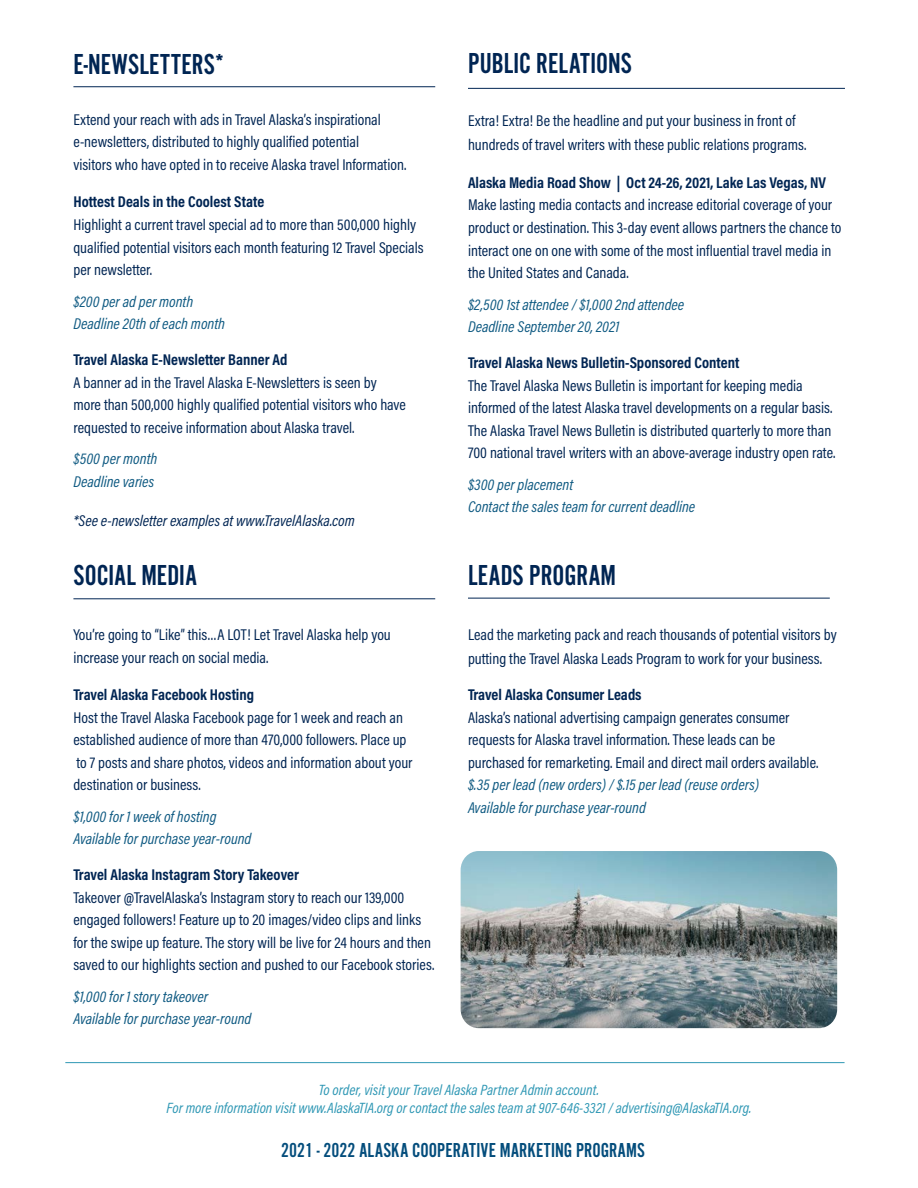
<style>
.page{position:relative;width:918px;height:1188px;background:#fff}
.page>*{position:absolute;margin:0;border:0;box-sizing:border-box;transform-origin:0 0}
.Body_Copy{font:30px "Alternate Got No 2 D";color:#002553}
.t1{font:21px "Alternate Got No 2 D";color:#044d7c}
.Body_Copy-2{font:15.75px/22.5px "Acumin Pro Cond";color:#002553}
.Body_Copy-3{font:italic 15.75px/22.5px "Acumin Pro Cond";color:#0f5a82}
.Body_Copy-4{font:italic 15.75px "Acumin Pro Cond";color:#002553}
.Body_Copy-5{font:italic 15px/18px "Acumin Pro Cond";color:#2e97b4;text-align:center}
.s1{font-weight:700}
</style>
<div class="page">
<hr style="left:65px;top:1062px;width:780px;height:1px;background:#2e97b4">
<hr style="left:468px;top:88px;width:377px;height:1px;background:#002553">
<hr style="left:73px;top:86px;width:362px;height:1px;background:#002553">
<hr style="left:73px;top:598px;width:362px;height:1px;background:#002553">
<hr style="left:468px;top:598px;width:362px;height:1px;background:#002553">
<img style="left:461px;top:851px;width:376px;height:177px">
<p class="Body_Copy" style="left:73px;top:48px;width:152px">E-NEWSLETTERS*</p>
<p class="Body_Copy-2" style="left:73px;top:108px;width:309px">Extend your reach with ads in Travel Alaska’s inspirational</p>
<p class="Body_Copy-2" style="left:73px;top:130px;width:334px">e-newsletters, distributed to highly qualified potential<br>visitors who have opted in to receive Alaska travel Information.</p>
<p class="Body_Copy-2" style="left:73px;top:191px;width:352px"><span class="s1">Hottest Deals in the Coolest State<br></span>Highlight a current travel special ad to more than 500,000 highly qualified potential visitors each month featuring 12 Travel Specials per newsletter.</p>
<p class="Body_Copy-3" style="left:73px;top:290px;width:153px">$200 per ad per month<br>Deadline 20th of each month</p>
<p class="Body_Copy-2" style="left:73px;top:348px;width:334px"><span class="s1">Travel Alaska E-Newsletter Banner Ad<br></span>A banner ad in the Travel Alaska E-Newsletters is seen by more than 500,000 highly qualified potential visitors who have requested to receive information about Alaska travel.</p>
<p class="Body_Copy-3" style="left:73px;top:447px;width:85px">$500 per month</p>
<p class="Body_Copy-3" style="left:73px;top:470px;width:82px">Deadline varies</p>
<p class="Body_Copy-4" style="left:73px;top:510px;width:283px">*See e-newsletter examples at www.TravelAlaska.com</p>
<p class="Body_Copy" style="left:73px;top:559px;width:125px">SOCIAL MEDIA</p>
<p class="Body_Copy-2" style="left:73px;top:623px;width:319px">You’re going to “Like” this…A LOT! Let Travel Alaska help you increase your reach on social media.</p>
<p class="Body_Copy-2" style="left:73px;top:683px;width:341px"><span class="s1">Travel Alaska Facebook Hosting<br></span>Host the Travel Alaska Facebook page for 1 week and reach an established audience of more than 470,000 followers. Place up to 7 posts and share photos, videos and information about your destination or business.</p>
<p class="Body_Copy-3" style="left:73px;top:805px;width:145px">$1,000 for 1 week of hosting</p>
<p class="Body_Copy-3" style="left:73px;top:827px;width:179px">Available for purchase year-round</p>
<p class="Body_Copy-2" style="left:73px;top:863px;width:333px"><span class="s1">Travel Alaska Instagram Story Takeover<br></span>Takeover @TravelAlaska’s Instagram story to reach our 139,000</p>
<p class="Body_Copy-2" style="left:73px;top:908px;width:363px">engaged followers! Feature up to 20 images/video clips and links for the swipe up feature. The story will be live for 24 hours and then saved to our highlights section and pushed to our Facebook stories.</p>
<p class="Body_Copy-3" style="left:73px;top:985px;width:136px">$1,000 for 1 story takeover</p>
<p class="Body_Copy-3" style="left:73px;top:1007px;width:179px">Available for purchase year-round</p>
<p class="Body_Copy" style="left:468px;top:48px;width:165px">PUBLIC RELATIONS</p>
<p class="Body_Copy-2" style="left:468px;top:109px;width:340px;line-height:24px">Extra! Extra! Be the headline and put your business in front of hundreds of travel writers with these public relations programs.</p>
<p class="Body_Copy-2" style="left:468px;top:171px;width:375px"><span class="s1">Alaska Media Road Show | Oct 24-26, 2021, Lake Las Vegas, NV </span>Make lasting media contacts and increase editorial coverage of your product or destination. This 3-day event allows partners the chance to interact one on one with some of the most influential travel media in the United States and Canada.</p>
<p class="Body_Copy-3" style="left:468px;top:293px;width:218px">$2,500 1st attendee / $1,000 2nd attendee</p>
<p class="Body_Copy-3" style="left:468px;top:315px;width:153px">Deadline September 20, 2021</p>
<p class="Body_Copy-2" style="left:468px;top:351px;width:369px"><span class="s1">Travel Alaska News Bulletin-Sponsored Content<br></span>The Travel Alaska News Bulletin is important for keeping media informed of the latest Alaska travel developments on a regular basis.<br>The Alaska Travel News Bulletin is distributed quarterly to more than 700 national travel writers with an above-average industry open rate.</p>
<p class="Body_Copy-3" style="left:468px;top:473px;width:107px">$300 per placement</p>
<p class="Body_Copy-3" style="left:468px;top:495px;width:229px">Contact the sales team for current deadline</p>
<p class="Body_Copy" style="left:468px;top:559px;width:150px">LEADS PROGRAM</p>
<p class="Body_Copy-2" style="left:468px;top:622px;width:370px;line-height:24px">Lead the marketing pack and reach thousands of potential visitors by putting the Travel Alaska Leads Program to work for your business.</p>
<p class="Body_Copy-2" style="left:468px;top:683px;width:352px"><span class="s1">Travel Alaska Consumer Leads<br></span>Alaska’s national advertising campaign generates consumer requests for Alaska travel information. These leads can be purchased for remarketing. Email and direct mail orders available.</p>
<p class="Body_Copy-3" style="left:468px;top:773px;width:293px">$.35 per lead (new orders) / $.15 per lead (reuse orders)</p>
<p class="Body_Copy-3" style="left:468px;top:796px;width:179px">Available for purchase year-round</p>
<p class="Body_Copy-5" style="left:167px;top:1081px;width:586px">To order, visit your Travel Alaska Partner Admin account.<br>For more information visit www.AlaskaTIA.org or contact the sales team at 907-646-3321 / advertising@AlaskaTIA.org.</p>
<p class="t1" style="left:281px;top:1139px;width:365px">2021 - 2022 ALASKA COOPERATIVE MARKETING PROGRAMS</p>
</div>
